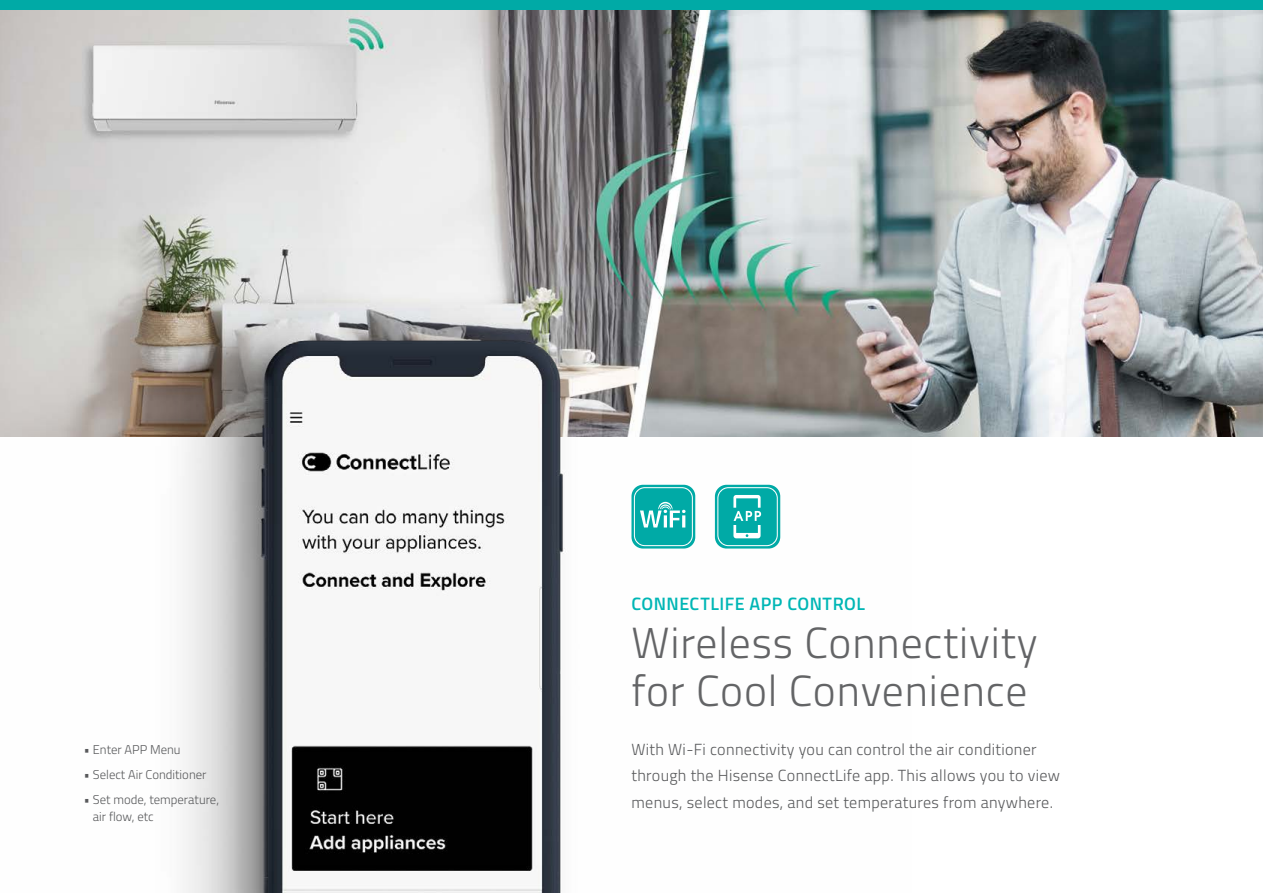
<style>
.page{position:relative;width:1263px;height:893px;background:#fff}
.page>*{position:absolute;margin:0;border:0;box-sizing:border-box;transform-origin:0 0}
.t1{font:300 43.65px/48px "Titillium";letter-spacing:.02em;color:#636466}
.t2{font:600 18px "Titillium";letter-spacing:.025em;color:#00b6b5}
.t3{font:300 16.05px/26.8px "Titillium";letter-spacing:.02em;color:#58595b}
.t4{font:300 12.75px/16.5px "Titillium";color:#58595b}
</style>
<div class="page">
<img style="left:0;top:10px;width:1263px;height:427px">
<img style="left:0;top:248px;width:911px;height:645px">
<svg style="left:631px;top:485px;width:64px;height:64px"></svg>
<svg style="left:634px;top:487px;width:59px;height:59px;background:#2db9b5"></svg>
<svg style="left:715px;top:485px;width:65px;height:64px"></svg>
<svg style="left:717px;top:487px;width:61px;height:59px;background:#2eb9b6"></svg>
<div style="left:0;top:0;width:1263px;height:10px;background:#00aaa6"></div>
<p class="t4" style="left:84px;top:741px;width:98px">• Enter APP Menu</p>
<p class="t4" style="left:84px;top:766px;width:124px">• Select Air Conditioner</p>
<p class="t4" style="left:93px;top:791px;width:128px;text-indent:-9px">• Set mode, temperature, air flow, etc</p>
<p class="t2" style="left:632px;top:590px;width:235px">CONNECTLIFE APP CONTROL</p>
<h1 class="t1" style="left:631px;top:616px;width:408px">Wireless Connectivity for Cool Convenience</h1>
<p class="t3" style="left:631px;top:735px;width:430px">With Wi-Fi connectivity you can control the air conditioner through the Hisense ConnectLife app. This allows you to view menus, select modes, and set temperatures from anywhere.</p>
</div>
